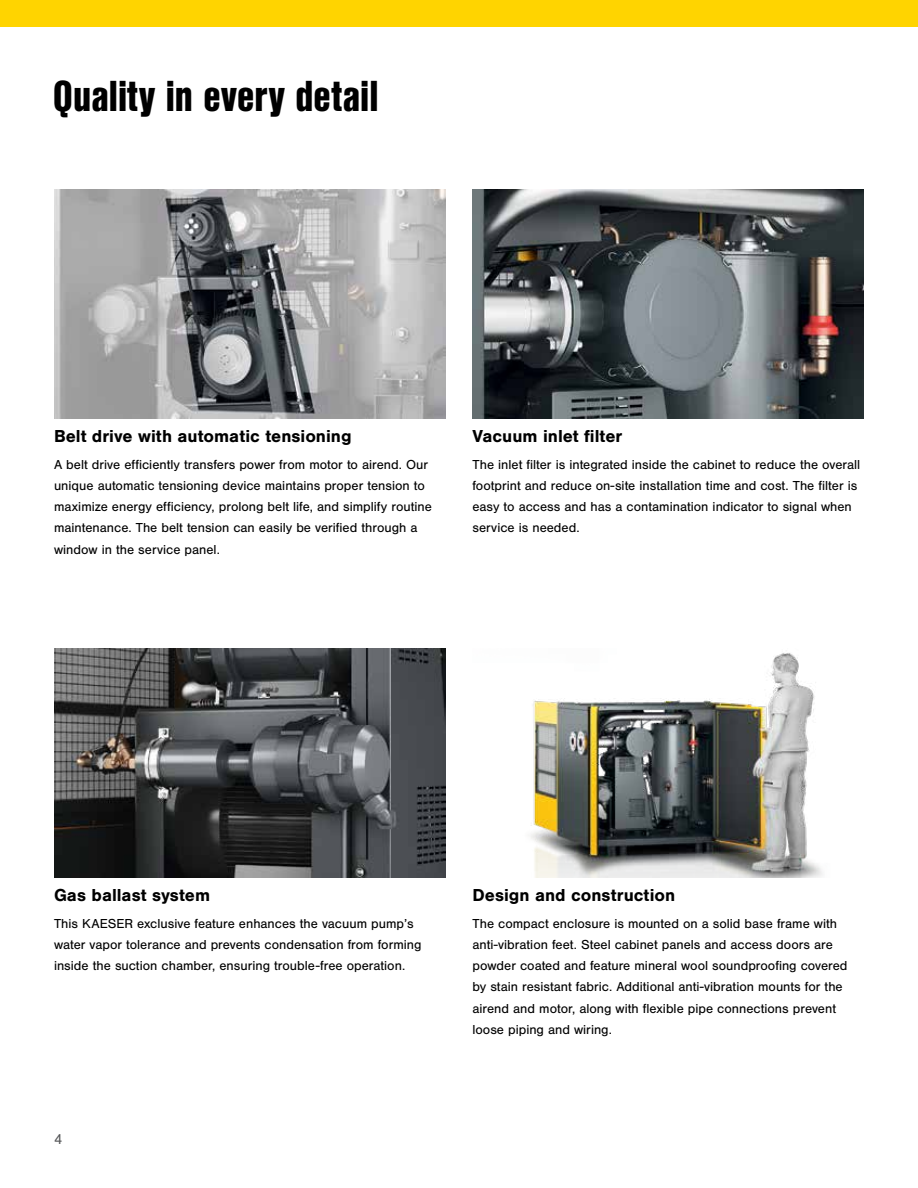
<style>
.page{position:relative;width:918px;height:1188px;background:#fff}
.page>*{position:absolute;margin:0;border:0;box-sizing:border-box;transform-origin:0 0}
.t1{font:900 42px "Nimbus San Con L";color:#000}
.t2{font:700 18px "Nimbus San";color:#000}
.t3{font:15px "Nimbus San";color:#58595b}
.t4{font:13.5px/21px "Nimbus San";color:#000}
</style>
<div class="page">
<div style="left:0;top:0;width:918px;height:27px;background:#ffd400"></div>
<img style="left:54px;top:189px;width:392px;height:229px">
<img style="left:472px;top:189px;width:392px;height:229px">
<img style="left:54px;top:648px;width:392px;height:230px">
<img style="left:530px;top:653px;width:293px;height:225px">
<h1 class="t1" style="left:53px;top:64px;width:327px">Quality in every detail</h1>
<h2 class="t2" style="left:54px;top:426px;width:299px">Belt drive with automatic tensioning</h2>
<p class="t4" style="left:54px;top:455px;width:379px">A belt drive efficiently transfers power from motor to airend. Our unique automatic tensioning device maintains proper tension to maximize energy efficiency, prolong belt life, and simplify routine maintenance. The belt tension can easily be verified through a window in the service panel.</p>
<h2 class="t2" style="left:472px;top:426px;width:151px">Vacuum inlet filter</h2>
<p class="t4" style="left:472px;top:455px;width:389px">The inlet filter is integrated inside the cabinet to reduce the overall footprint and reduce on-site installation time and cost. The filter is easy to access and has a contamination indicator to signal when service is needed.</p>
<h2 class="t2" style="left:54px;top:885px;width:158px">Gas ballast system</h2>
<p class="t4" style="left:54px;top:914px;width:369px">This KAESER exclusive feature enhances the vacuum pump’s water vapor tolerance and prevents condensation from forming inside the suction chamber, ensuring trouble-free operation.</p>
<p class="t3" style="left:54px;top:1131px;width:10px">4</p>
<h2 class="t2" style="left:472px;top:885px;width:204px">Design and construction</h2>
<p class="t4" style="left:472px;top:914px;width:377px">The compact enclosure is mounted on a solid base frame with anti-vibration feet. Steel cabinet panels and access doors are powder coated and feature mineral wool soundproofing covered by stain resistant fabric. Additional anti-vibration mounts for the airend and motor, along with flexible pipe connections prevent loose piping and wiring.</p>
</div>
